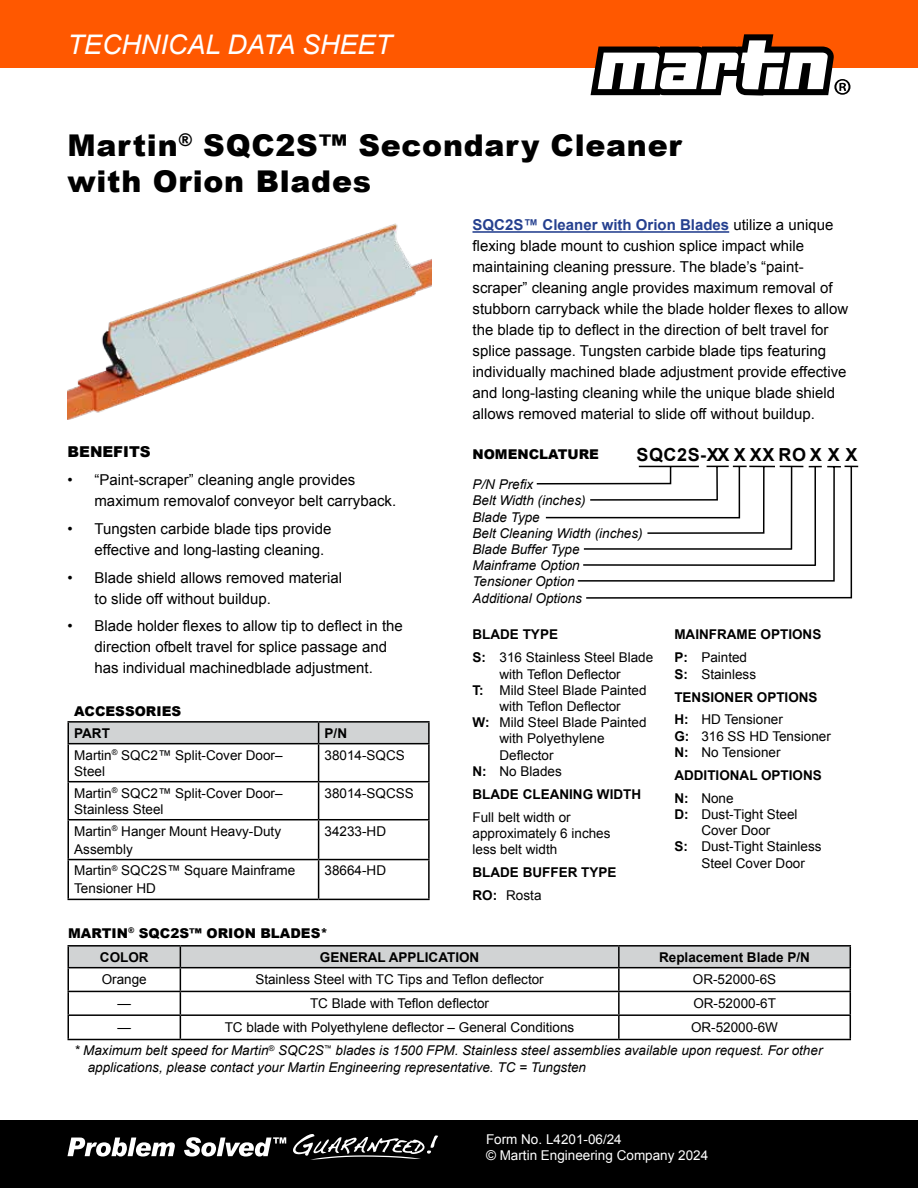
<style>
.page{position:relative;width:918px;height:1188px;background:#fff}
.page>*{position:absolute;margin:0;border:0;box-sizing:border-box;transform-origin:0 0}
.t1{font:900 30px/36px "Arial";letter-spacing:.025em;color:#000}
.t2{font:italic 27px "Arial";color:#fff}
.t3{font:700 18px "Arial";letter-spacing:.03em;color:#000}
.t4{font:15px/21px "Arial";color:#000}
.t5{font:900 15px "Arial";color:#000}
.t6{font:13.5px/16.2px "Arial";color:#000}
.t7{font:italic 13.5px/16.2px "Arial";color:#000}
.t8{font:700 13.5px/23px "Arial";color:#000}
.t9{font:900 13.5px/24.2px "Arial";color:#000}
.t10{font:13.5px/16.2px "Arial";color:#fff}
.s1{font-weight:700;color:#25408f}
.s2{font-weight:700}
.s3{font-weight:400}
.s4{font-style:normal}
</style>
<div class="page">
<div style="left:0;top:1120px;width:918px;height:68px;background:#000"></div>
<div style="left:0;top:0;width:918px;height:68px;background:#ff5800"></div>
<svg style="left:591px;top:34px;width:259px;height:62px"></svg>
<svg style="left:67px;top:1138px;width:108px;height:19px"></svg>
<svg style="left:184px;top:1137px;width:102px;height:20px"></svg>
<svg style="left:293px;top:1134px;width:145px;height:26px"></svg>
<hr style="left:472px;top:231px;width:257px;height:2px;background:#25408f">
<img style="left:68px;top:223px;width:364px;height:196px">
<svg style="left:536px;top:465px;width:323px;height:134px"></svg>
<hr style="left:68px;top:721px;width:251px;height:2px;background:#000">
<hr style="left:319px;top:721px;width:111px;height:2px;background:#000">
<svg style="left:68px;top:722px;width:361px;height:21px;background:#c8cacb"></svg>
<hr style="left:428px;top:723px;width:2px;height:20px;background:#000">
<hr style="left:68px;top:743px;width:251px;height:1px;background:#000">
<hr style="left:68px;top:744px;width:1px;height:37px;background:#000">
<hr style="left:319px;top:743px;width:111px;height:1px;background:#000">
<hr style="left:318px;top:744px;width:1px;height:37px;background:#000">
<hr style="left:428px;top:744px;width:2px;height:37px;background:#000">
<hr style="left:68px;top:781px;width:251px;height:1px;background:#000">
<hr style="left:68px;top:782px;width:1px;height:37px;background:#000">
<hr style="left:319px;top:781px;width:111px;height:1px;background:#000">
<hr style="left:318px;top:782px;width:1px;height:37px;background:#000">
<hr style="left:428px;top:782px;width:2px;height:37px;background:#000">
<hr style="left:68px;top:819px;width:251px;height:1px;background:#000">
<hr style="left:68px;top:820px;width:1px;height:39px;background:#000">
<hr style="left:319px;top:819px;width:111px;height:1px;background:#000">
<hr style="left:318px;top:820px;width:1px;height:39px;background:#000">
<hr style="left:428px;top:820px;width:2px;height:39px;background:#000">
<hr style="left:68px;top:859px;width:251px;height:1px;background:#000">
<hr style="left:68px;top:860px;width:1px;height:39px;background:#000">
<hr style="left:319px;top:859px;width:111px;height:1px;background:#000">
<hr style="left:318px;top:860px;width:1px;height:39px;background:#000">
<hr style="left:428px;top:860px;width:2px;height:39px;background:#000">
<hr style="left:68px;top:899px;width:251px;height:1px;background:#000">
<hr style="left:319px;top:899px;width:111px;height:1px;background:#000">
<hr style="left:68px;top:945px;width:112px;height:2px;background:#000">
<hr style="left:180px;top:945px;width:439px;height:2px;background:#000">
<hr style="left:619px;top:945px;width:232px;height:2px;background:#000">
<svg style="left:68px;top:946px;width:783px;height:93px"></svg>
<hr style="left:68px;top:1039px;width:112px;height:1px;background:#000">
<hr style="left:180px;top:1039px;width:439px;height:1px;background:#000">
<hr style="left:619px;top:1039px;width:232px;height:1px;background:#000">
<h2 class="t2" style="left:68px;top:27px;width:326px">TECHNICAL DATA SHEET</h2>
<h1 class="t1" style="left:68px;top:127px;width:616px">Martin<sup>®</sup> SQC2S™ Secondary Cleaner with Orion Blades</h1>
<p class="t4" style="left:472px;top:215px;width:377px"><span class="s1">SQC2S™ Cleaner with Orion Blades</span> utilize a unique flexing blade mount to cushion splice impact while maintaining cleaning pressure. The blade’s “paint&shy;scraper” cleaning angle provides maximum removal of stubborn carryback while the blade holder flexes to allow the blade tip to deflect in the direction of belt travel for splice passage. Tungsten carbide blade tips featuring individually machined blade adjustment provide effective and long-lasting cleaning while the unique blade shield allows removed material to slide off without buildup.</p>
<p class="t5" style="left:68px;top:441px;width:85px">BENEFITS</p>
<p class="t4" style="left:94px;top:469px;width:303px;text-indent:-27px">• “Paint-scraper” cleaning angle provides maximum removalof conveyor belt carryback.</p>
<p class="t4" style="left:94px;top:518px;width:239px;text-indent:-27px">• Tungsten carbide blade tips provide effective and long-lasting cleaning.</p>
<p class="t4" style="left:94px;top:567px;width:249px;text-indent:-27px">• Blade shield allows removed material to slide off without buildup.</p>
<p class="t4" style="left:94px;top:616px;width:310px;text-indent:-27px">• Blade holder flexes to allow tip to deflect in the direction ofbelt travel for splice passage and has individual machinedblade adjustment.</p>
<p class="t9" style="left:472px;top:442px;width:128px">NOMENCLATURE</p>
<p class="t3" style="left:637px;top:442px;width:222px">SQC2S-XX X XX RO X X X</p>
<p class="t7" style="left:472px;top:477px;width:172px">P/N Prefix<br>Belt Width (inches)<br>Blade Type<br>Belt Cleaning Width (inches)<br>Blade Buffer Type<br>Mainframe Option<br>Tensioner Option<br>Additional Options</p>
<p class="t6" style="left:472px;top:623px;width:182px;line-height:23px"><span class="s2">BLADE TYPE<br>S:</span> 316 Stainless Steel Blade</p>
<p class="t6" style="left:500px;top:666px;width:123px">with Teflon Deflector</p>
<p class="t6" style="left:472px;top:682px;width:176px"><span class="s2">T:</span> Mild Steel Blade Painted</p>
<p class="t6" style="left:500px;top:698px;width:123px">with Teflon Deflector</p>
<p class="t6" style="left:472px;top:714px;width:176px"><span class="s2">W:</span> Mild Steel Blade Painted</p>
<p class="t6" style="left:500px;top:731px;width:107px">with Polyethylene</p>
<p class="t6" style="left:500px;top:747px;width:56px">Deflector</p>
<p class="t6" style="left:472px;top:763px;width:91px"><span class="s2">N:</span> No Blades</p>
<p class="t8" style="left:472px;top:783px;width:170px">BLADE CLEANING WIDTH</p>
<p class="t6" style="left:472px;top:809px;width:140px">Full belt width or approximately 6 inches less belt width</p>
<p class="t8" style="left:472px;top:861px;width:146px">BLADE BUFFER TYPE<br>RO: <span class="s3">Rosta</span></p>
<p class="t8" style="left:674px;top:624px;width:149px">MAINFRAME OPTIONS<br>P: <span class="s3">Painted</span></p>
<p class="t8" style="left:674px;top:663px;width:145px">S: <span class="s3">Stainless<br></span>TENSIONER OPTIONS<br>H: <span class="s3">HD Tensioner</span></p>
<p class="t6" style="left:674px;top:728px;width:158px"><span class="s2">G:</span> 316 SS HD Tensioner<br><span class="s2">N:</span> No Tensioner</p>
<p class="t8" style="left:674px;top:764px;width:149px">ADDITIONAL OPTIONS<br>N: <span class="s3">None</span></p>
<p class="t6" style="left:674px;top:806px;width:125px"><span class="s2">D:</span> Dust-Tight Steel</p>
<p class="t6" style="left:701px;top:822px;width:71px">Cover Door</p>
<p class="t6" style="left:674px;top:839px;width:149px"><span class="s2">S:</span> Dust-Tight Stainless</p>
<p class="t6" style="left:701px;top:855px;width:105px">Steel Cover Door</p>
<p class="t9" style="left:74px;top:699px;width:108px">ACCESSORIES</p>
<p class="t8" style="left:74px;top:722px;width:37px">PART</p>
<p class="t8" style="left:325px;top:722px;width:24px">P/N</p>
<p class="t6" style="left:74px;top:747px;width:210px">Martin<sup>®</sup> SQC2™ Split-Cover Door–<br>Steel</p>
<p class="t6" style="left:325px;top:747px;width:82px">38014-SQCS</p>
<p class="t6" style="left:74px;top:785px;width:210px">Martin<sup>®</sup> SQC2™ Split-Cover Door–<br>Stainless Steel</p>
<p class="t6" style="left:325px;top:785px;width:91px">38014-SQCSS</p>
<p class="t6" style="left:74px;top:822px;width:208px;line-height:18px">Martin<sup>®</sup> Hanger Mount Heavy-Duty<br>Assembly</p>
<p class="t6" style="left:325px;top:823px;width:63px">34233-HD</p>
<p class="t6" style="left:74px;top:862px;width:223px;line-height:18px">Martin<sup>®</sup> SQC2S™ Square Mainframe<br>Tensioner HD</p>
<p class="t6" style="left:325px;top:863px;width:63px">38664-HD</p>
<p class="t9" style="left:100px;top:920px;width:230px;text-indent:-32px">MARTIN<sup>®</sup> SQC2S™ ORION BLADES*<br><span class="s2">COLOR</span></p>
<p class="t8" style="left:320px;top:946px;width:161px">GENERAL APPLICATION</p>
<p class="t8" style="left:659px;top:946px;width:152px">Replacement Blade P/N</p>
<p class="t6" style="left:102px;top:972px;width:47px">Orange</p>
<p class="t6" style="left:255px;top:972px;width:290px">Stainless Steel with TC Tips and Teflon deflector</p>
<p class="t6" style="left:693px;top:972px;width:85px">OR-52000-6S</p>
<p class="t6" style="left:118px;top:996px;width:15px">—</p>
<p class="t6" style="left:310px;top:996px;width:181px">TC Blade with Teflon deflector</p>
<p class="t6" style="left:693px;top:996px;width:84px">OR-52000-6T</p>
<p class="t6" style="left:118px;top:1020px;width:15px">—</p>
<p class="t6" style="left:225px;top:1020px;width:351px">TC blade with Polyethylene deflector – General Conditions</p>
<p class="t7" style="left:74px;top:1016px;width:750px;line-height:23.1px;text-indent:617px"><span class="s4">OR-52000-6W<br></span>* Maximum belt speed for Martin<sup>®</sup> SQC2S<sup>™</sup> blades is 1500 FPM. Stainless steel assemblies available upon request. For other</p>
<p class="t7" style="left:88px;top:1059px;width:500px">applications, please contact your Martin Engineering representative. TC = Tungsten</p>
<p class="t10" style="left:486px;top:1131px;width:224px">Form No. L4201-06/24<br>© Martin Engineering Company 2024</p>
</div>
